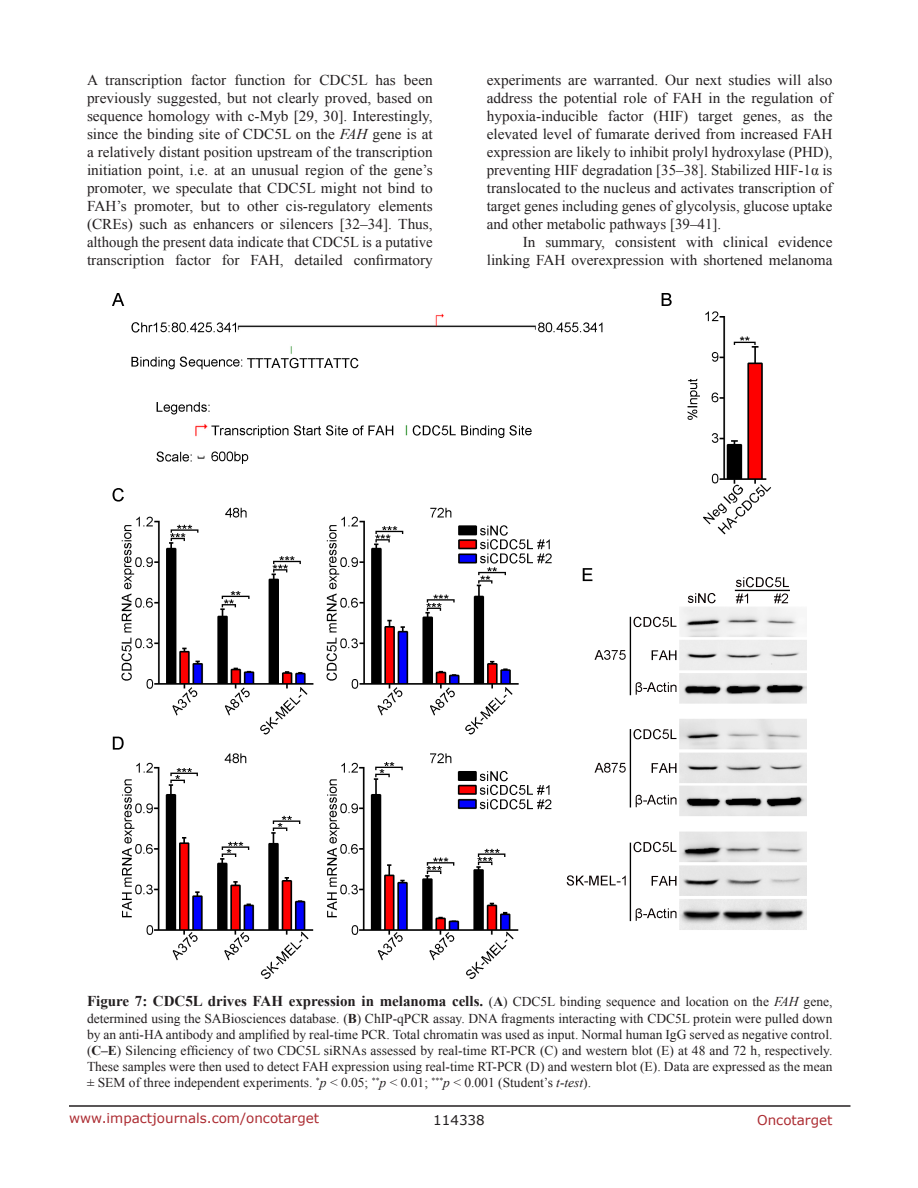
<style>
.page{position:relative;width:918px;height:1188px;background:#fff}
.page>*{position:absolute;margin:0;border:0;box-sizing:border-box;transform-origin:0 0}
.BodyText{font:15px/18px "Times New Roman";color:#231f20;text-align:justify}
.FigureText{font:700 15px "Times New Roman";color:#231f20}
.FigureText-2{font:13.5px/16.2px "Times New Roman";color:#231f20;text-align:justify}
.t1{font:13.5px "Verdana";color:#ac2b31}
.t2{font:13.5px "Verdana";color:#231f20}
.s1{font-style:italic}
.s2{font-weight:400;font-size:13.5px}
.s3{font-size:13.5px}
.s4{font-weight:400;font-style:italic;font-size:13.5px}
.s5{font-weight:700}
</style>
<div class="page">
<hr style="left:69px;top:1105px;width:781px;height:2px;background:#231f20">
<img style="left:113px;top:293px;width:694px;height:685px">
<p class="BodyText" style="left:87px;top:71px;width:347px">A transcription factor function for CDC5L has been previously suggested, but not clearly proved, based on sequence homology with c-Myb [29, 30]. Interestingly, since the binding site of CDC5L on the <span class="s1">FAH</span> gene is at a relatively distant position upstream of the transcription initiation point, i.e. at an unusual region of the gene’s promoter, we speculate that CDC5L might not bind to FAH’s promoter, but to other cis-regulatory elements (CREs) such as enhancers or silencers [32–34]. Thus, although the present data indicate that CDC5L is a putative transcription factor for FAH, detailed confirmatory</p>
<p class="BodyText" style="left:487px;top:71px;width:347px">experiments are warranted. Our next studies will also address the potential role of FAH in the regulation of hypoxia-inducible factor (HIF) target genes, as the elevated level of fumarate derived from increased FAH expression are likely to inhibit prolyl hydroxylase (PHD), preventing HIF degradation [35–38]. Stabilized HIF-1α is translocated to the nucleus and activates transcription of target genes including genes of glycolysis, glucose uptake and other metabolic pathways [39–41].</p>
<p class="BodyText" style="left:487px;top:233px;width:347px;text-align:right">In summary, consistent with clinical evidence linking FAH overexpression with shortened melanoma</p>
<p class="FigureText" style="left:87px;top:991px;width:747px">Figure 7: CDC5L drives FAH expression in melanoma cells. <span class="s2">(</span><span class="s3">A</span><span class="s2">) CDC5L binding sequence and location on the</span> <span class="s4">FAH</span> <span class="s2">gene,</span></p>
<p class="FigureText-2" style="left:87px;top:1010px;width:747px">determined using the SABiosciences database. (<span class="s5">B</span>) ChIP-qPCR assay. DNA fragments interacting with CDC5L protein were pulled down by an anti-HA antibody and amplified by real-time PCR. Total chromatin was used as input. Normal human IgG served as negative control. (<span class="s5">C–E</span>) Silencing efficiency of two CDC5L siRNAs assessed by real-time RT-PCR (C) and western blot (E) at 48 and 72 h, respectively.<br>These samples were then used to detect FAH expression using real-time RT-PCR (D) and western blot (E). Data are expressed as the mean ± SEM of three independent experiments. <sup>*</sup><span class="s1">p</span> &lt; 0.05; <sup>**</sup><span class="s1">p</span> &lt; 0.01; <sup>***</sup><span class="s1">p</span> &lt; 0.001 (Student’s <span class="s1">t-test</span>).</p>
<p class="t1" style="left:69px;top:1109px;width:252px">www.impactjournals.com/oncotarget</p>
<p class="t2" style="left:433px;top:1111px;width:53px">114338</p>
<p class="t1" style="left:757px;top:1111px;width:77px">Oncotarget</p>
</div>
